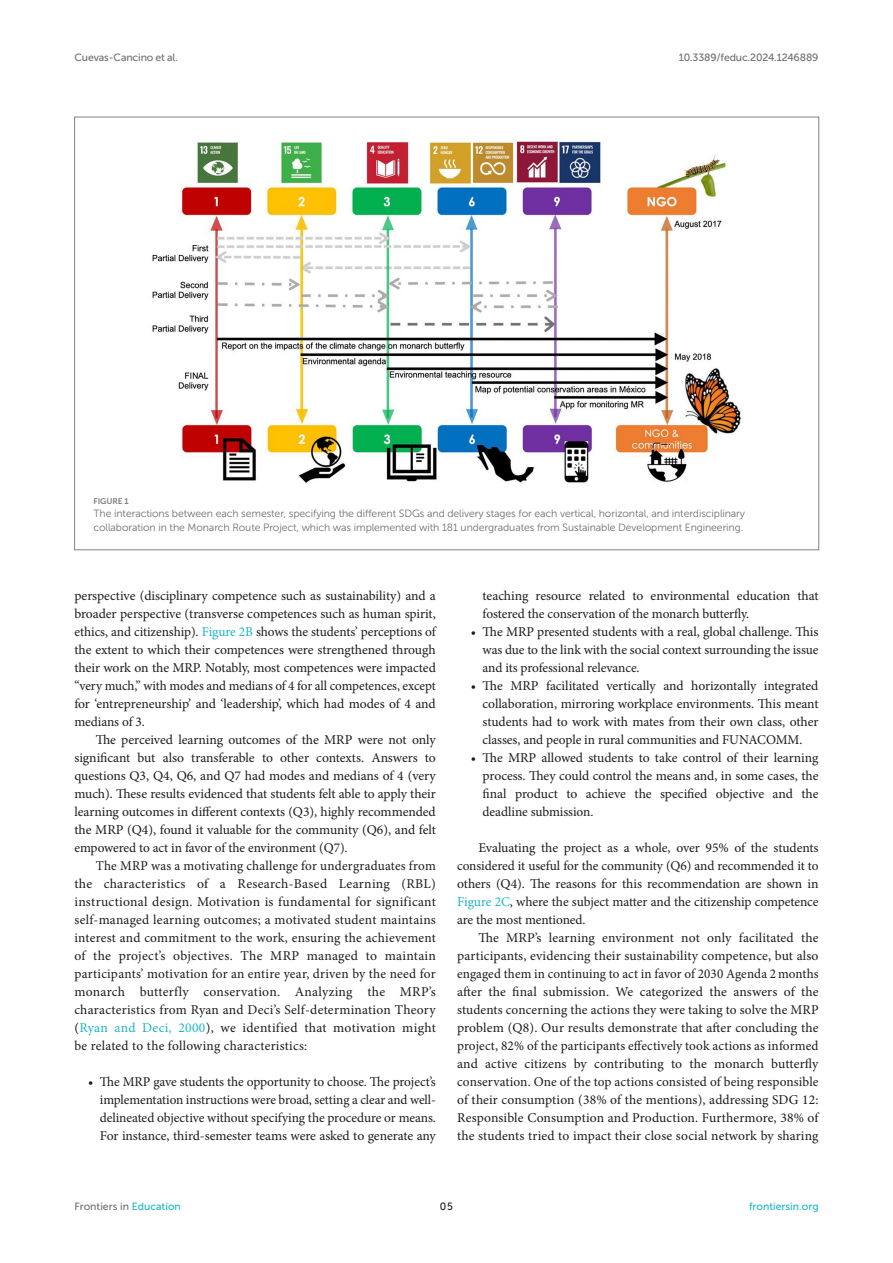
<style>
.page{position:relative;width:893px;height:1263px;background:#fff}
.page>*{position:absolute;margin:0;border:0;box-sizing:border-box;transform-origin:0 0}
.TEXT{font:13.5px/18px "Minion Pro";letter-spacing:-.005em;color:#1b1c1b;text-align:justify}
.BL_MID{font:13.5px/18px "Minion Pro";letter-spacing:-.005em;color:#1b1c1b;text-align:justify}
.BL_ABW{font:13.5px/18px "Minion Pro";letter-spacing:-.01em;color:#1b1c1b;text-align:justify}
.BL_BLW{font:13.5px/18px "Minion Pro";letter-spacing:-.005em;color:#1b1c1b;text-align:justify}
.FIG_LEG{font:10.5px/13.5px "Museo Sans 300";letter-spacing:-.01em;color:#706f70}
.t1{font:10.5px "Museo Sans 500";letter-spacing:-.015em;color:#706f70}
.t2{font:10.5px "Museo Sans 500";color:#1db5c3}
.t3{font:10.5px "Museo Sans 500";color:#1b1c1b}
.FIG_HD{font:8.25px "Museo Sans 700";letter-spacing:-.01em;color:#7e7f7f}
.s1{color:#1db5c3}
</style>
<div class="page">
<img style="left:152px;top:137px;width:589px;height:346px">
<p class="t1" style="left:74px;top:51px;width:105px">Cuevas-Cancino et al.</p>
<p class="t1" style="left:679px;top:51px;width:141px">10.3389/feduc.2024.1246889</p>
<p class="FIG_HD" style="left:94px;top:496px;width:37px">FIGURE 1</p>
<p class="FIG_LEG" style="left:94px;top:507px;width:653px">The interactions between each semester, specifying the different SDGs and delivery stages for each vertical, horizontal, and interdisciplinary collaboration in the Monarch Route Project, which was implemented with 181 undergraduates from Sustainable Development Engineering.</p>
<p class="TEXT" style="left:74px;top:587px;width:363px">perspective (disciplinary competence such as sustainability) and a broader perspective (transverse competences such as human spirit, ethics, and citizenship). <span class="s1">Figure 2B</span> shows the students’ perceptions of the extent to which their competences were strengthened through their work on the MRP. Notably, most competences were impacted “very much,” with modes and medians of 4 for all competences, except for ‘entrepreneurship’ and ‘leadership’, which had modes of 4 and medians of 3.</p>
<p class="TEXT" style="left:74px;top:731px;width:363px;text-indent:21px">The perceived learning outcomes of the MRP were not only significant but also transferable to other contexts. Answers to questions Q3, Q4, Q6, and Q7 had modes and medians of 4 (very much). These results evidenced that students felt able to apply their learning outcomes in different contexts (Q3), highly recommended the MRP (Q4), found it valuable for the community (Q6), and felt empowered to act in favor of the environment (Q7).</p>
<p class="TEXT" style="left:74px;top:857px;width:363px;text-indent:21px">The MRP was a motivating challenge for undergraduates from the characteristics of a Research-Based Learning (RBL) instructional design. Motivation is fundamental for significant self-managed learning outcomes; a motivated student maintains interest and commitment to the work, ensuring the achievement of the project’s objectives. The MRP managed to maintain participants’ motivation for an entire year, driven by the need for monarch butterfly conservation. Analyzing the MRP’s characteristics from Ryan and Deci’s Self-determination Theory (<span class="s1">Ryan and Deci, 2000</span>), we identified that motivation might be related to the following characteristics:</p>
<p class="BL_ABW" style="left:100px;top:1073px;width:337px;text-indent:-12px">• The MRP gave students the opportunity to choose. The project’s implementation instructions were broad, setting a clear and well&shy;delineated objective without specifying the procedure or means.<br>For instance, third-semester teams were asked to generate any</p>
<p class="BL_ABW" style="left:483px;top:587px;width:337px">teaching resource related to environmental education that fostered the conservation of the monarch butterfly.</p>
<p class="BL_MID" style="left:483px;top:623px;width:337px;text-indent:-12px">• The MRP presented students with a real, global challenge. This was due to the link with the social context surrounding the issue and its professional relevance.</p>
<p class="BL_MID" style="left:483px;top:677px;width:337px;text-indent:-12px">• The MRP facilitated vertically and horizontally integrated collaboration, mirroring workplace environments. This meant students had to work with mates from their own class, other classes, and people in rural communities and FUNACOMM.</p>
<p class="BL_BLW" style="left:483px;top:749px;width:337px;text-indent:-12px">• The MRP allowed students to take control of their learning process. They could control the means and, in some cases, the final product to achieve the specified objective and the deadline submission.</p>
<p class="TEXT" style="left:457px;top:839px;width:363px;text-indent:21px">Evaluating the project as a whole, over 95% of the students considered it useful for the community (Q6) and recommended it to others (Q4). The reasons for this recommendation are shown in <span class="s1">Figure 2C</span>, where the subject matter and the citizenship competence are the most mentioned.</p>
<p class="TEXT" style="left:457px;top:929px;width:363px;text-indent:21px">The MRP’s learning environment not only facilitated the participants, evidencing their sustainability competence, but also engaged them in continuing to act in favor of 2030 Agenda 2 months after the final submission. We categorized the answers of the students concerning the actions they were taking to solve the MRP problem (Q8). Our results demonstrate that after concluding the project, 82% of the participants effectively took actions as informed and active citizens by contributing to the monarch butterfly conservation. One of the top actions consisted of being responsible of their consumption (38% of the mentions), addressing SDG 12:<br>Responsible Consumption and Production. Furthermore, 38% of the students tried to impact their close social network by sharing</p>
<p class="t1" style="left:74px;top:1200px;width:108px">Frontiers in <span class="s1">Education</span></p>
<p class="t3" style="left:440px;top:1200px;width:14px">05</p>
<p class="t2" style="left:749px;top:1200px;width:71px">frontiersin.org</p>
</div>
